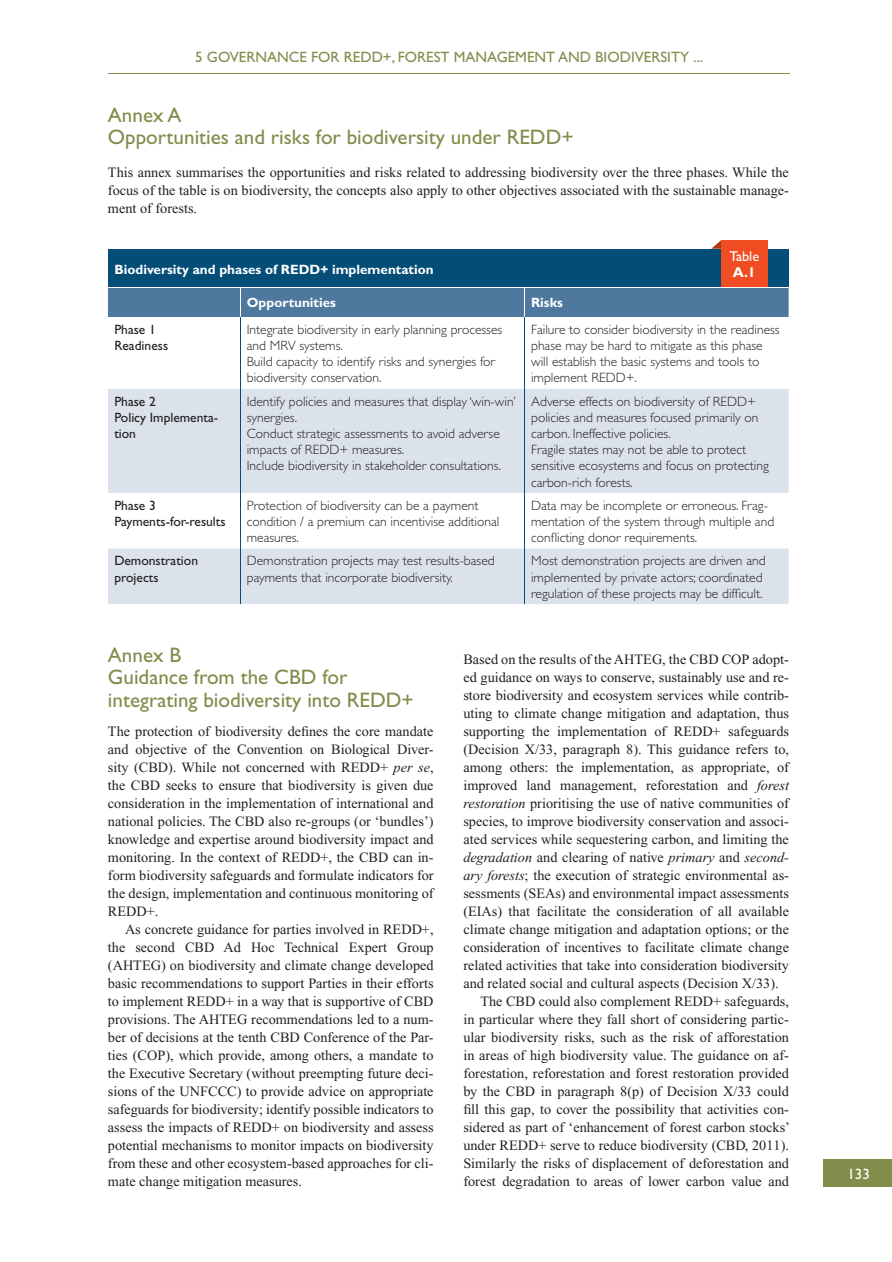
<style>
.page{position:relative;width:892px;height:1262px;background:#fff}
.page>*{position:absolute;margin:0;border:0;box-sizing:border-box;transform-origin:0 0}
.t1{font:21px/22.5px "Gill Sans";color:#828c4b}
.t2{font:15px "Gill Sans";color:#828c4b}
.t3{font:15px "Gill Sans";color:#fff}
.t4{font:14.25px/18px "Times New Roman";color:#231f20;text-align:justify}
.t5{font:italic 14.25px "Times New Roman";color:#231f20}
.t6{font:14.25px "Gill Sans";letter-spacing:-.005em;color:#fff}
.t7{font:700 14.25px "Gill Sans";color:#fff}
.t8{font:300 13.5px/16.2px "Gill Sans";color:#231f20}
.t9{font:13.5px/16.2px "Gill Sans";color:#231f20}
.t10{font:700 13.5px "Gill Sans";color:#fff}
.s1{font-style:italic}
.s2{font-style:normal}
</style>
<div class="page">
<div style="left:822px;top:1159px;width:69px;height:27px;background:#828c4b"></div>
<hr style="left:108px;top:73px;width:680px;height:1px;background:#828c4b">
<div style="left:108px;top:249px;width:680px;height:38px;background:#034d77"></div>
<svg style="left:108px;top:389px;width:680px;height:215px;fill:#dce2eb"></svg>
<hr style="left:240px;top:317px;width:1px;height:72px;background:#034d77">
<hr style="left:524px;top:317px;width:1px;height:72px;background:#034d77">
<hr style="left:240px;top:389px;width:1px;height:104px;background:#034d77">
<hr style="left:524px;top:389px;width:1px;height:104px;background:#034d77">
<hr style="left:240px;top:493px;width:1px;height:55px;background:#034d77">
<hr style="left:524px;top:493px;width:1px;height:55px;background:#034d77">
<hr style="left:240px;top:548px;width:1px;height:56px;background:#034d77">
<hr style="left:524px;top:548px;width:1px;height:56px;background:#034d77">
<div style="left:108px;top:288px;width:680px;height:29px;background:#4e789d"></div>
<svg style="left:711px;top:241px;width:9px;height:8px"></svg>
<div style="left:720px;top:240px;width:47px;height:47px;background:#f04d22"></div>
<p class="t2" style="left:195px;top:48px;width:509px">5 GOVERNANCE FOR REDD+, FOREST MANAGEMENT AND BIODIVERSITY ...</p>
<h1 class="t1" style="left:108px;top:103px;width:467px">Annex A<br>Opportunities and risks for biodiversity under REDD+</h1>
<p class="t4" style="left:108px;top:164px;width:682px">This annex summarises the opportunities and risks related to addressing biodiversity over the three phases. While the focus of the table is on biodiversity, the concepts also apply to other objectives associated with the sustainable manage&shy;ment of forests.</p>
<p class="t6" style="left:729px;top:248px;width:31px">Table</p>
<p class="t7" style="left:732px;top:264px;width:24px">A.1</p>
<p class="t10" style="left:114px;top:261px;width:320px">Biodiversity and phases of REDD+ implementation</p>
<p class="t10" style="left:247px;top:295px;width:91px">Opportunities</p>
<p class="t10" style="left:531px;top:295px;width:33px">Risks</p>
<p class="t9" style="left:114px;top:321px;width:55px">Phase 1<br>Readiness</p>
<p class="t8" style="left:247px;top:321px;width:257px">Integrate biodiversity in early planning processes and MRV systems.<br>Build capacity to identify risks and synergies for biodiversity conservation.</p>
<p class="t8" style="left:531px;top:321px;width:250px">Failure to consider biodiversity in the readiness phase may be hard to mitigate as this phase will establish the basic systems and tools to implement REDD+.</p>
<p class="t9" style="left:114px;top:393px;width:105px">Phase 2<br>Policy Implementa&shy;tion</p>
<p class="t8" style="left:247px;top:393px;width:270px">Identify policies and measures that display ‘win-win’ synergies.<br>Conduct strategic assessments to avoid adverse impacts of REDD+ measures.<br>Include biodiversity in stakeholder consultations.</p>
<p class="t8" style="left:531px;top:393px;width:239px">Adverse effects on biodiversity of REDD+ policies and measures focused primarily on carbon. Ineffective policies.<br>Fragile states may not be able to protect sensitive ecosystems and focus on protecting carbon-rich forests.</p>
<p class="t9" style="left:114px;top:497px;width:113px">Phase 3<br>Payments-for-results</p>
<p class="t8" style="left:247px;top:497px;width:254px">Protection of biodiversity can be a payment condition / a premium can incentivise additional measures.</p>
<p class="t8" style="left:531px;top:497px;width:244px">Data may be incomplete or erroneous. Frag&shy;mentation of the system through multiple and conflicting donor requirements.</p>
<p class="t9" style="left:114px;top:553px;width:85px">Demonstration projects</p>
<p class="t8" style="left:247px;top:553px;width:249px">Demonstration projects may test results-based payments that incorporate biodiversity.</p>
<p class="t8" style="left:531px;top:553px;width:236px">Most demonstration projects are driven and implemented by private actors; coordinated regulation of these projects may be difficult.</p>
<h1 class="t1" style="left:108px;top:643px;width:307px">Annex B<br>Guidance from the CBD for integrating biodiversity into REDD+</h1>
<p class="t4" style="left:108px;top:722px;width:327px">The protection of biodiversity defines the core mandate and objective of the Convention on Biological Diver&shy;sity (CBD). While not concerned with REDD+ <span class="s1">per se</span>, the CBD seeks to ensure that biodiversity is given due consideration in the implementation of international and national policies. The CBD also re-groups (or ‘bundles’) knowledge and expertise around biodiversity impact and monitoring. In the context of REDD+, the CBD can in&shy;form biodiversity safeguards and formulate indicators for the design, implementation and continuous monitoring of REDD+.</p>
<p class="t4" style="left:108px;top:920px;width:327px;text-indent:17px">As concrete guidance for parties involved in REDD+, the second CBD Ad Hoc Technical Expert Group (AHTEG) on biodiversity and climate change developed basic recommendations to support Parties in their efforts to implement REDD+ in a way that is supportive of CBD provisions. The AHTEG recommendations led to a num&shy;ber of decisions at the tenth CBD Conference of the Par&shy;ties (COP), which provide, among others, a mandate to the Executive Secretary (without preempting future deci&shy;sions of the UNFCCC) to provide advice on appropriate safeguards for biodiversity; identify possible indicators to assess the impacts of REDD+ on biodiversity and assess potential mechanisms to monitor impacts on biodiversity from these and other ecosystem-based approaches for cli&shy;mate change mitigation measures.</p>
<p class="t4" style="left:463px;top:650px;width:327px">Based on the results of the AHTEG, the CBD COP adopt-</p>
<p class="t4" style="left:463px;top:668px;width:327px">ed guidance on ways to conserve, sustainably use and re-</p>
<p class="t4" style="left:463px;top:686px;width:327px">store biodiversity and ecosystem services while contrib-</p>
<p class="t4" style="left:463px;top:704px;width:327px">uting to climate change mitigation and adaptation, thus</p>
<p class="t4" style="left:463px;top:722px;width:327px">supporting the implementation of REDD+ safeguards</p>
<p class="t4" style="left:463px;top:740px;width:327px">(Decision X/33, paragraph 8). This guidance refers to,</p>
<p class="t4" style="left:463px;top:758px;width:327px">among others: the implementation, as appropriate, of</p>
<p class="t4" style="left:463px;top:776px;width:327px">improved land management, reforestation and <span class="s1">forest</span></p>
<p class="t4" style="left:463px;top:794px;width:327px"><span class="s1">restoration</span> prioritising the use of native communities of</p>
<p class="t4" style="left:463px;top:812px;width:327px">species, to improve biodiversity conservation and associ-</p>
<p class="t4" style="left:463px;top:830px;width:327px">ated services while sequestering carbon, and limiting the</p>
<p class="t5" style="left:463px;top:849px;width:327px">degradation <span class="s2">and clearing of native</span> primary <span class="s2">and</span> second-</p>
<p class="t4" style="left:463px;top:866px;width:327px"><span class="s1">ary forests</span>; the execution of strategic environmental as-</p>
<p class="t4" style="left:463px;top:884px;width:327px">sessments (SEAs) and environmental impact assessments</p>
<p class="t4" style="left:463px;top:902px;width:327px">(EIAs) that facilitate the consideration of all available</p>
<p class="t4" style="left:463px;top:920px;width:327px">climate change mitigation and adaptation options; or the</p>
<p class="t4" style="left:463px;top:938px;width:327px">consideration of incentives to facilitate climate change</p>
<p class="t4" style="left:463px;top:956px;width:327px">related activities that take into consideration biodiversity</p>
<p class="t4" style="left:463px;top:974px;width:317px">and related social and cultural aspects (Decision X/33).</p>
<p class="t4" style="left:480px;top:992px;width:310px">The CBD could also complement REDD+ safeguards,</p>
<p class="t4" style="left:463px;top:1010px;width:327px">in particular where they fall short of considering partic-</p>
<p class="t4" style="left:463px;top:1028px;width:327px">ular biodiversity risks, such as the risk of afforestation</p>
<p class="t4" style="left:463px;top:1046px;width:327px">in areas of high biodiversity value. The guidance on af-</p>
<p class="t4" style="left:463px;top:1064px;width:327px">forestation, reforestation and forest restoration provided</p>
<p class="t4" style="left:463px;top:1082px;width:327px">by the CBD in paragraph 8(p) of Decision X/33 could</p>
<p class="t4" style="left:463px;top:1100px;width:327px">fill this gap, to cover the possibility that activities con-</p>
<p class="t4" style="left:463px;top:1118px;width:328px">sidered as part of ‘enhancement of forest carbon stocks’</p>
<p class="t4" style="left:463px;top:1136px;width:327px">under REDD+ serve to reduce biodiversity (CBD, 2011).</p>
<p class="t4" style="left:463px;top:1154px;width:327px">Similarly the risks of displacement of deforestation and</p>
<p class="t4" style="left:463px;top:1172px;width:327px">forest degradation to areas of lower carbon value and</p>
<p class="t3" style="left:846px;top:1165px;width:24px">133</p>
</div>
